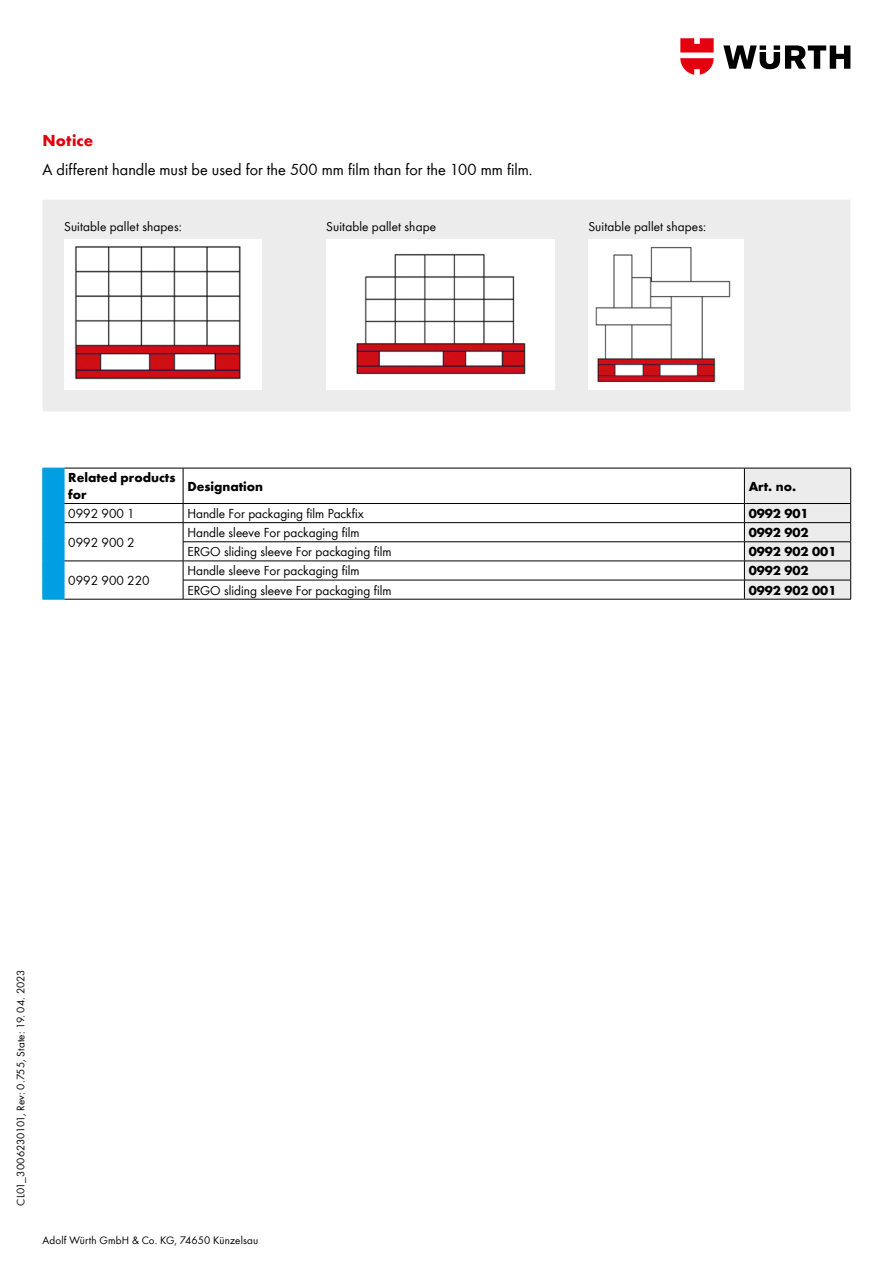
<style>
.page{position:relative;width:893px;height:1263px;background:#fff}
.page>*{position:absolute;margin:0;border:0;box-sizing:border-box;transform-origin:0 0}
.t1{font:16.5px "Wuerth Global";color:#000}
.t2{font:700 16.5px "Wuerth Global";letter-spacing:.01em;color:#e3000f}
.t3{font:13.5px "Wuerth Global";color:#000}
.t4{font:700 13.5px/17px "Wuerth Global";color:#000}
.t5{font:11.25px "Wuerth Global";letter-spacing:.01em;color:#000}
</style>
<div class="page">
<svg style="left:723px;top:45px;width:127px;height:24px"></svg>
<svg style="left:680px;top:38px;width:34px;height:37px"></svg>
<hr style="left:64px;top:468px;width:119px;height:1px;background:#000">
<hr style="left:183px;top:468px;width:561px;height:1px;background:#000">
<hr style="left:183px;top:468px;width:1px;height:35px;background:#000">
<hr style="left:64px;top:503px;width:119px;height:1px;background:#000">
<hr style="left:183px;top:503px;width:561px;height:1px;background:#000">
<hr style="left:64px;top:522px;width:119px;height:1px;background:#000">
<hr style="left:183px;top:522px;width:561px;height:1px;background:#000">
<hr style="left:183px;top:541px;width:561px;height:1px;background:#000">
<hr style="left:64px;top:561px;width:119px;height:1px;background:#000">
<hr style="left:64px;top:599px;width:119px;height:1px;background:#000">
<hr style="left:183px;top:561px;width:561px;height:1px;background:#000">
<div style="left:43px;top:468px;width:22px;height:132px;background:#009ee3"></div>
<hr style="left:183px;top:580px;width:561px;height:1px;background:#000">
<svg style="left:183px;top:504px;width:1px;height:95px"></svg>
<hr style="left:183px;top:599px;width:561px;height:1px;background:#000">
<svg style="left:744px;top:468px;width:107px;height:131px;background:#ddddde"></svg>
<hr style="left:744px;top:599px;width:107px;height:1px;background:#000">
<div style="left:43px;top:200px;width:807px;height:211px;background:#ececed"></div>
<img style="left:64px;top:239px;width:197px;height:150px">
<img style="left:326px;top:239px;width:229px;height:150px">
<img style="left:588px;top:239px;width:156px;height:150px">
<p class="t2" style="left:43px;top:131px;width:52px">Notice</p>
<p class="t1" style="left:43px;top:159px;width:492px">A different handle must be used for the 500 mm film than for the 100 mm film.</p>
<p class="t3" style="left:64px;top:218px;width:119px">Suitable pallet shapes:</p>
<p class="t3" style="left:326px;top:218px;width:111px">Suitable pallet shape</p>
<p class="t3" style="left:588px;top:218px;width:119px">Suitable pallet shapes:</p>
<p class="t4" style="left:68px;top:469px;width:109px">Related products for</p>
<p class="t4" style="left:187px;top:478px;width:77px">Designation</p>
<p class="t4" style="left:749px;top:478px;width:49px">Art. no.</p>
<p class="t3" style="left:68px;top:505px;width:68px">0992 900 1</p>
<p class="t3" style="left:187px;top:505px;width:178px">Handle For packaging film Packfix</p>
<p class="t4" style="left:749px;top:505px;width:62px">0992 901</p>
<p class="t3" style="left:68px;top:534px;width:68px">0992 900 2</p>
<p class="t3" style="left:187px;top:525px;width:174px">Handle sleeve For packaging film</p>
<p class="t4" style="left:749px;top:524px;width:62px">0992 902</p>
<p class="t3" style="left:187px;top:544px;width:206px">ERGO sliding sleeve For packaging film</p>
<p class="t4" style="left:749px;top:543px;width:89px">0992 902 001</p>
<p class="t3" style="left:68px;top:572px;width:83px">0992 900 220</p>
<p class="t3" style="left:187px;top:563px;width:174px">Handle sleeve For packaging film</p>
<p class="t4" style="left:749px;top:562px;width:62px">0992 902</p>
<p class="t3" style="left:187px;top:582px;width:206px">ERGO sliding sleeve For packaging film</p>
<p class="t4" style="left:749px;top:581px;width:89px">0992 902 001</p>
<p class="t5" style="left:14px;top:1205px;width:238px;rotate:-90deg">CL01_3006230101, Rev: 0.755, State: 19. 04. 2023</p>
<p class="t5" style="left:43px;top:1233px;width:217px">Adolf Würth GmbH &amp; Co. KG, 74650 Künzelsau</p>
</div>
